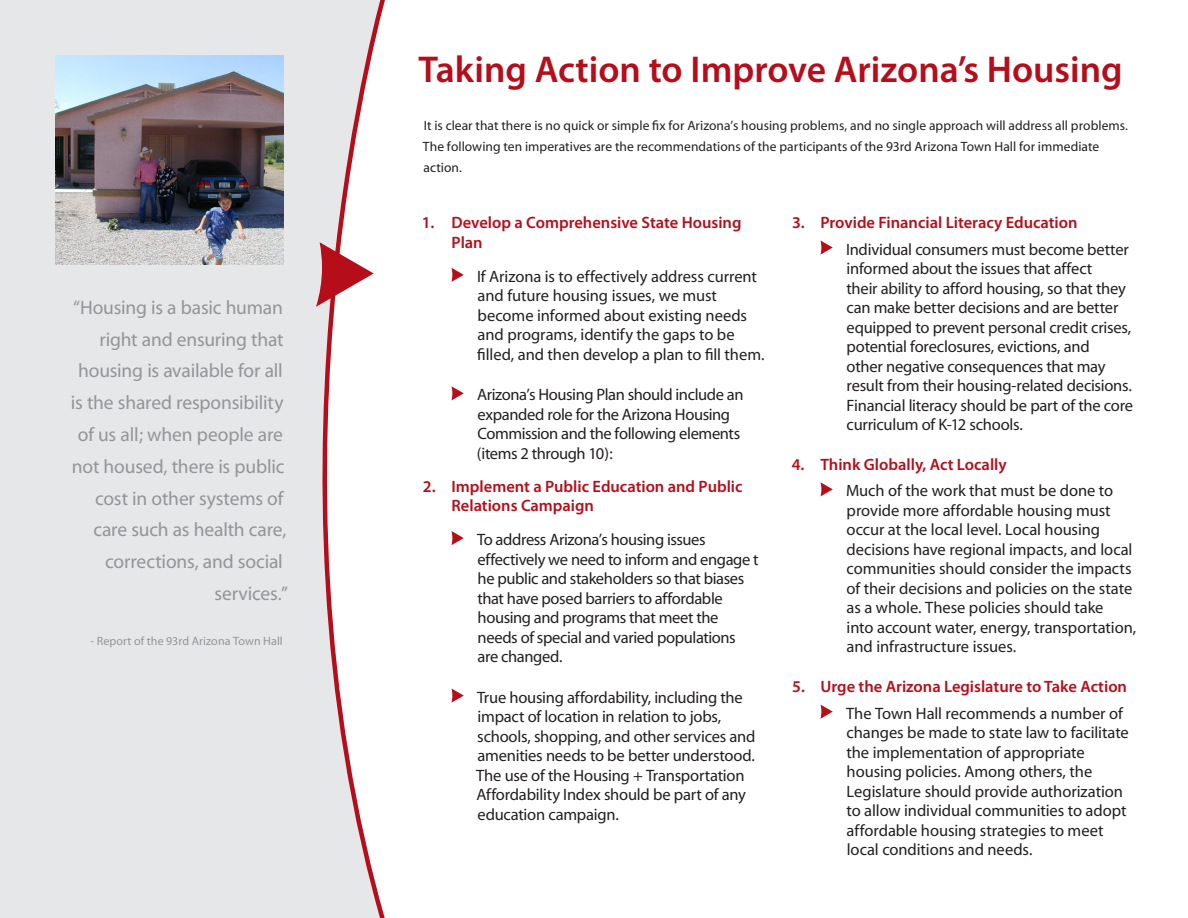
<style>
.page{position:relative;width:1188px;height:918px;background:#fff}
.page>*{position:absolute;margin:0;border:0;box-sizing:border-box;transform-origin:0 0}
.t1{font:600 37.5px "Myriad Pro";color:#b50e1a}
.t2{font:19.5px/31.8px "Myriad";letter-spacing:-.01em;color:#939598;text-align:right}
.t3{font:16.5px/19.5px "Myriad";letter-spacing:-.01em;color:#231f20}
.t4{font:600 16.5px/19.8px "Myriad Pro";color:#b50e1a}
.t5{font:13.5px/21px "Myriad";letter-spacing:.005em;color:#231f20}
.t6{font:12px "Myriad";letter-spacing:.01em;color:#939598}
</style>
<div class="page">
<div style="left:0;top:0;width:248px;height:918px;background:#e6e7e9"></div>
<svg style="left:248px;top:0;width:137px;height:918px"></svg>
<svg style="left:314px;top:239px;width:60px;height:72px"></svg>
<svg style="left:452px;top:268px;width:12px;height:14px"></svg>
<svg style="left:452px;top:386px;width:12px;height:14px"></svg>
<svg style="left:452px;top:531px;width:12px;height:14px"></svg>
<svg style="left:452px;top:689px;width:12px;height:14px"></svg>
<svg style="left:820px;top:240px;width:13px;height:15px"></svg>
<svg style="left:820px;top:482px;width:13px;height:14px"></svg>
<svg style="left:820px;top:705px;width:13px;height:14px"></svg>
<img style="left:56px;top:56px;width:227px;height:208px">
<p class="t2" style="left:71px;top:292px;width:219px">“Housing is a basic human right and ensuring that housing is available for all is the shared responsibility of us all; when people are not housed, there is public cost in other systems of care such as health care, corrections, and social services.”</p>
<p class="t6" style="left:91px;top:635px;width:194px">- Report of the 93rd Arizona Town Hall</p>
<h1 class="t1" style="left:419px;top:46px;width:706px">Taking Action to Improve Arizona’s Housing</h1>
<p class="t5" style="left:423px;top:116px;width:707px">It is clear that there is no quick or simple fix for Arizona’s housing problems, and no single approach will address all problems.<br>The following ten imperatives are the recommendations of the participants of the 93rd Arizona Town Hall for immediate action.</p>
<p class="t4" style="left:451px;top:213px;width:292px;text-indent:-30px">1. Develop a Comprehensive State Housing<br>Plan</p>
<p class="t3" style="left:477px;top:267px;width:289px">If Arizona is to effectively address current and future housing issues, we must become informed about existing needs and programs, identify the gaps to be filled, and then develop a plan to fill them.</p>
<p class="t3" style="left:477px;top:386px;width:268px">Arizona’s Housing Plan should include an expanded role for the Arizona Housing Commission and the following elements (items 2 through 10):</p>
<p class="t4" style="left:451px;top:476px;width:293px;text-indent:-29px">2. Implement a Public Education and Public<br>Relations Campaign</p>
<p class="t3" style="left:477px;top:531px;width:283px">To address Arizona’s housing issues effectively we need to inform and engage t he public and stakeholders so that biases that have posed barriers to affordable housing and programs that meet the needs of special and varied populations are changed.</p>
<p class="t3" style="left:476px;top:688px;width:281px">True housing affordability, including the impact of location in relation to jobs, schools, shopping, and other services and amenities needs to be better understood.<br>The use of the Housing + Transportation Affordability Index should be part of any education campaign.</p>
<p class="t4" style="left:792px;top:213px;width:287px">3. Provide Financial Literacy Education</p>
<p class="t3" style="left:846px;top:240px;width:289px">Individual consumers must become better informed about the issues that affect<br>their ability to afford housing, so that they can make better decisions and are better equipped to prevent personal credit crises, potential foreclosures, evictions, and<br>other negative consequences that may result from their housing-related decisions.<br>Financial literacy should be part of the core curriculum of K-12 schools.</p>
<p class="t4" style="left:792px;top:454px;width:216px">4. Think Globally, Act Locally</p>
<p class="t3" style="left:846px;top:482px;width:292px">Much of the work that must be done to provide more affordable housing must occur at the local level. Local housing decisions have regional impacts, and local communities should consider the impacts of their decisions and policies on the state as a whole. These policies should take<br>into account water, energy, transportation, and infrastructure issues.</p>
<p class="t4" style="left:792px;top:677px;width:336px">5. Urge the Arizona Legislature to Take Action</p>
<p class="t3" style="left:846px;top:704px;width:284px">The Town Hall recommends a number of changes be made to state law to facilitate the implementation of appropriate housing policies. Among others, the Legislature should provide authorization to allow individual communities to adopt affordable housing strategies to meet local conditions and needs.</p>
</div>
